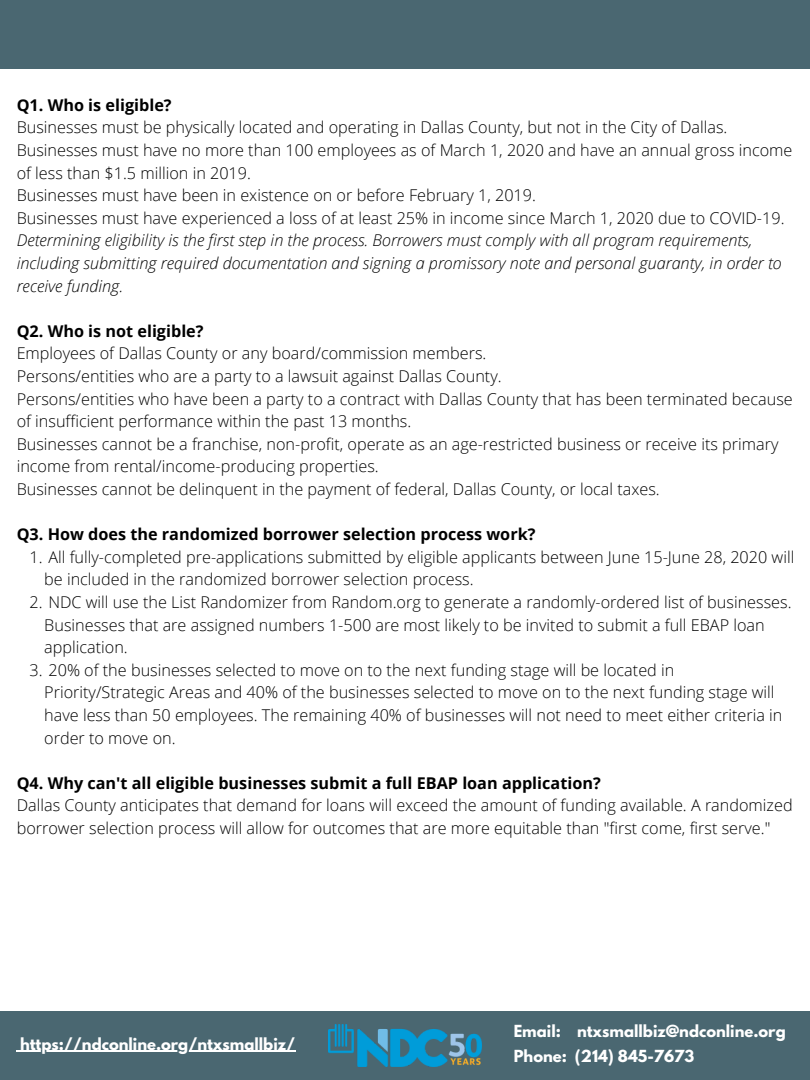
<style>
.page{position:relative;width:810px;height:1080px;background:#fff}
.page>*{position:absolute;margin:0;border:0;box-sizing:border-box;transform-origin:0 0}
.t1{font:300 16.25px/22.6px "Open Sans";color:#000}
.t2{font:italic 300 16.25px/22.6px "Open Sans";color:#000}
.t3{font:700 16.25px "Open Sans";color:#000}
.t4{font:700 14.75px/24.4px "League Spartan";color:#fff}
</style>
<div class="page">
<div style="left:0;top:0;width:810px;height:69px;background:#4a6771"></div>
<div style="left:0;top:1011px;width:810px;height:69px;background:#4a6771"></div>
<img style="left:329px;top:1025px;width:153px;height:42px">
<hr style="left:20px;top:1050px;width:275px;height:2px;background:#fff">
<p class="t3" style="left:17px;top:93px;width:156px">Q1. Who is eligible?</p>
<p class="t1" style="left:17px;top:116px;width:777px">Businesses must be physically located and operating in Dallas County, but not in the City of Dallas.<br>Businesses must have no more than 100 employees as of March 1, 2020 and have an annual gross income of less than $1.5 million in 2019.<br>Businesses must have been in existence on or before February 1, 2019.<br>Businesses must have experienced a loss of at least 25% in income since March 1, 2020 due to COVID-19.</p>
<p class="t2" style="left:17px;top:229px;width:767px">Determining eligibility is the first step in the process. Borrowers must comply with all program requirements, including submitting required documentation and signing a promissory note and personal guaranty, in order to receive funding.</p>
<p class="t3" style="left:17px;top:319px;width:188px">Q2. Who is not eligible?</p>
<p class="t1" style="left:17px;top:342px;width:778px">Employees of Dallas County or any board/commission members.<br>Persons/entities who are a party to a lawsuit against Dallas County.<br>Persons/entities who have been a party to a contract with Dallas County that has been terminated because of insufficient performance within the past 13 months.<br>Businesses cannot be a franchise, non-profit, operate as an age-restricted business or receive its primary income from rental/income-producing properties.<br>Businesses cannot be delinquent in the payment of federal, Dallas County, or local taxes.</p>
<p class="t3" style="left:17px;top:523px;width:520px">Q3. How does the randomized borrower selection process work?</p>
<p class="t1" style="left:44px;top:545px;width:752px;text-indent:-15px">1. All fully-completed pre-applications submitted by eligible applicants between June 15-June 28, 2020 will be included in the randomized borrower selection process.</p>
<p class="t1" style="left:44px;top:590px;width:749px;text-indent:-15px">2. NDC will use the List Randomizer from Random.org to generate a randomly-ordered list of businesses.<br>Businesses that are assigned numbers 1-500 are most likely to be invited to submit a full EBAP loan application.</p>
<p class="t1" style="left:44px;top:658px;width:740px;text-indent:-15px">3. 20% of the businesses selected to move on to the next funding stage will be located in Priority/Strategic Areas and 40% of the businesses selected to move on to the next funding stage will have less than 50 employees. The remaining 40% of businesses will not need to meet either criteria in order to move on.</p>
<p class="t3" style="left:17px;top:771px;width:586px">Q4. Why can't all eligible businesses submit a full EBAP loan application?</p>
<p class="t1" style="left:17px;top:794px;width:777px">Dallas County anticipates that demand for loans will exceed the amount of funding available. A randomized borrower selection process will allow for outcomes that are more equitable than "first come, first serve."</p>
<p class="t4" style="left:20px;top:1033px;width:277px">https://ndconline.org/ntxsmallbiz/</p>
<p class="t4" style="left:514px;top:1021px;width:273px">Email: ntxsmallbiz@ndconline.org<br>Phone: (214) 845-7673</p>
</div>
